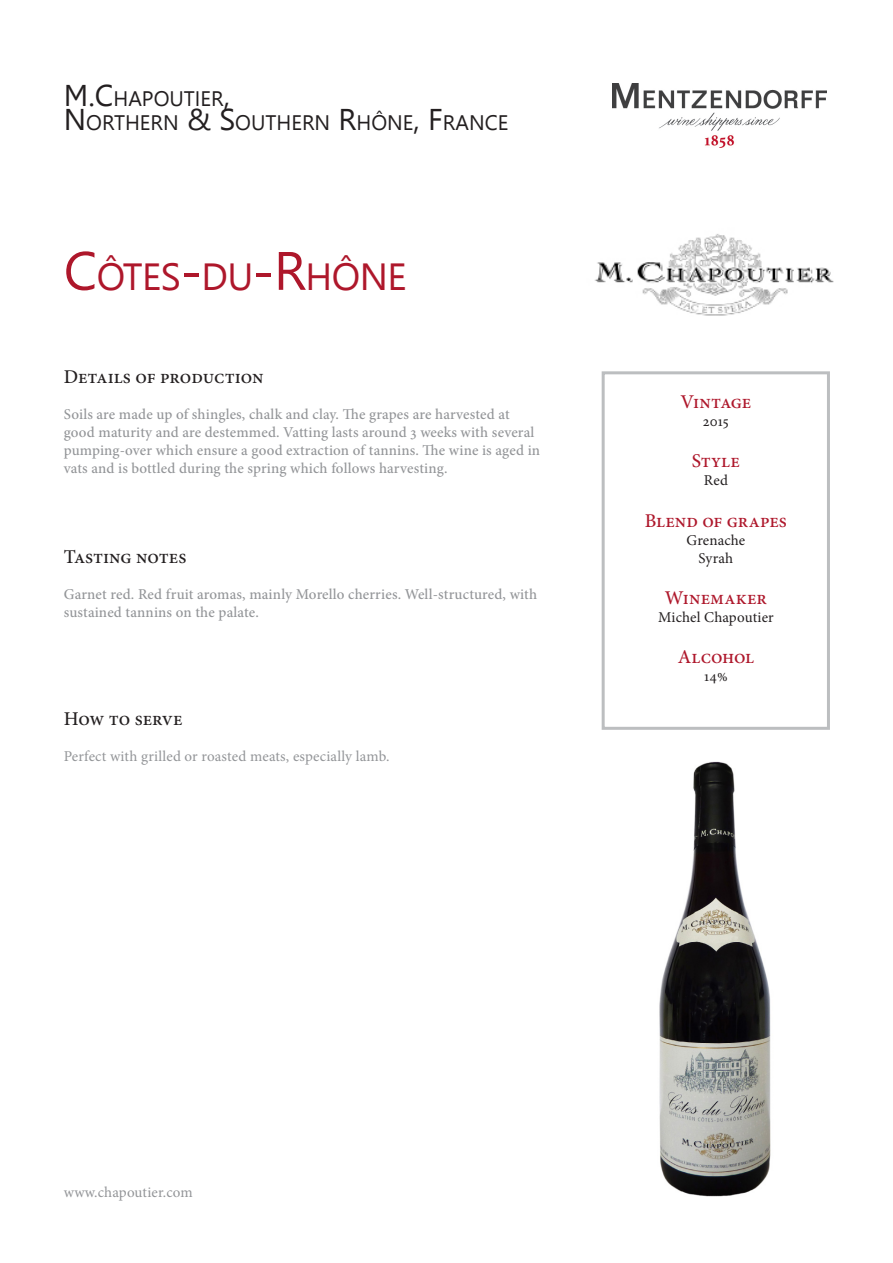
<style>
.page{position:relative;width:893px;height:1263px;background:#fff}
.page>*{position:absolute;margin:0;border:0;box-sizing:border-box;transform-origin:0 0}
._1_2_Wine_Name{font:37.8px "Leelawadee";letter-spacing:-.015em;color:#ae172b}
.t1{font:21px/24px "Leelawadee";color:#231f20}
._1_3_Taste_note_text{font:500 19.5px "Minion Pro";letter-spacing:-.005em;color:#231f20}
._2_0_More_info_Heade{font:500 19.5px "Minion Pro";color:#ae172b}
._2_0_More_info_Heade-2{font:500 19.5px "Minion Pro";letter-spacing:-.025em;color:#ae172b}
._1_0_Taste_note_main{font:500 15px/18px "Minion Pro";letter-spacing:.01em;color:#939598}
._1_0_Taste_note_main-2{font:15px "Minion Pro";letter-spacing:.01em;color:#939598}
._2_1_More_info_Heade{font:15px "Minion Pro";letter-spacing:.005em;color:#231f20}
.s1{font-size:30px}
.s2{font-size:54px}
</style>
<div class="page">
<img style="left:612px;top:84px;width:215px;height:63px">
<div style="left:602px;top:371px;width:228px;height:359px;border:3px solid #bcbec0"></div>
<img style="left:594px;top:234px;width:240px;height:82px">
<img style="left:659px;top:761px;width:112px;height:436px">
<h2 class="t1" style="left:64px;top:87px;width:446px"><span class="s1">M.C</span>HAPOUTIER<span class="s1">,<br>N</span>ORTHERN <span class="s1">&amp; S</span>OUTHERN <span class="s1">R</span>HÔN E<span class="s1">, F</span>RANCE</h2>
<p class="_1_2_Wine_Name" style="left:64px;top:255px;width:344px"><span class="s2">C</span>ÔTES<span class="s2">-</span>DU<span class="s2">-R</span>HÔNE</p>
<p class="_1_3_Taste_note_text" style="left:64px;top:364px;width:201px">Details of production</p>
<p class="_1_0_Taste_note_main" style="left:64px;top:405px;width:478px">Soils are made up of shingles, chalk and clay. The grapes are harvested at good maturity and are destemmed. Vatting lasts around 3 weeks with several pumping-over which ensure a good extraction of tannins. The wine is aged in vats and is bottled during the spring which follows harvesting.</p>
<p class="_1_3_Taste_note_text" style="left:64px;top:544px;width:124px">Tasting notes</p>
<p class="_1_0_Taste_note_main" style="left:64px;top:585px;width:475px">Garnet red. Red fruit aromas, mainly Morello cherries. Well-structured, with sustained tannins on the palate.</p>
<p class="_1_3_Taste_note_text" style="left:64px;top:706px;width:120px">How to serve</p>
<p class="_1_0_Taste_note_main-2" style="left:64px;top:746px;width:327px">Perfect with grilled or roasted meats, especially lamb.</p>
<p class="_2_0_More_info_Heade-2" style="left:681px;top:389px;width:72px">Vintage</p>
<p class="_2_1_More_info_Heade" style="left:703px;top:411px;width:27px">2015</p>
<p class="_2_0_More_info_Heade" style="left:692px;top:448px;width:50px">Style</p>
<p class="_2_1_More_info_Heade" style="left:704px;top:470px;width:26px">Red</p>
<p class="_2_0_More_info_Heade" style="left:645px;top:507px;width:144px">Blend of grapes</p>
<p class="_2_1_More_info_Heade" style="left:687px;top:530px;width:60px">Grenache</p>
<p class="_2_1_More_info_Heade" style="left:699px;top:548px;width:36px">Syrah</p>
<p class="_2_0_More_info_Heade" style="left:665px;top:584px;width:104px">Winemaker</p>
<p class="_2_1_More_info_Heade" style="left:658px;top:607px;width:117px">Michel Chapoutier</p>
<p class="_2_0_More_info_Heade" style="left:678px;top:644px;width:78px">Alcohol</p>
<p class="_2_1_More_info_Heade" style="left:704px;top:666px;width:25px">14%</p>
<p class="_1_0_Taste_note_main-2" style="left:64px;top:1182px;width:131px">www.chapoutier.com</p>
</div>
